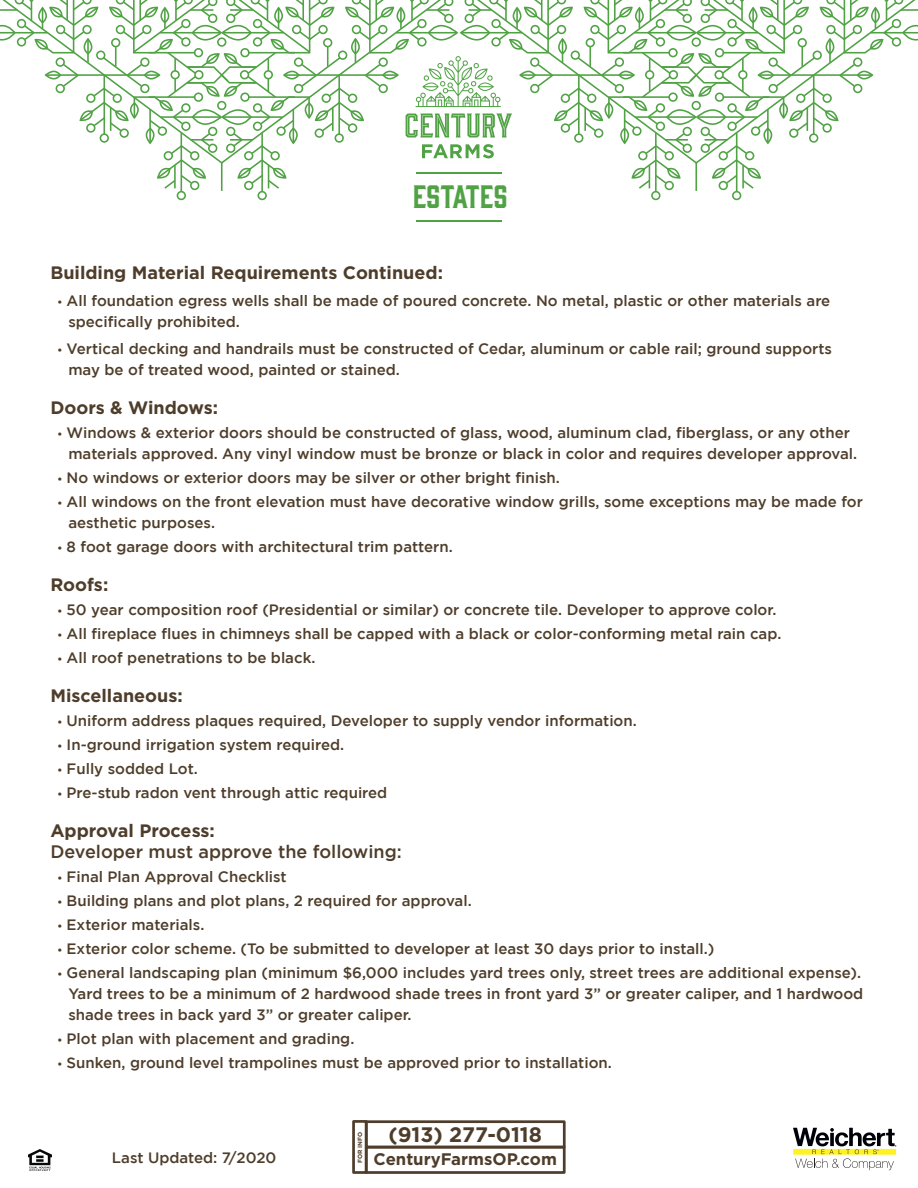
<style>
.page{position:relative;width:918px;height:1188px;background:#fff}
.page>*{position:absolute;margin:0;border:0;box-sizing:border-box;transform-origin:0 0}
.t1{font:29.85px "Gin";color:#50a245}
.t2{font:700 21px "Gotham";color:#4e3d2a}
.t3{font:700 18px "Gotham";color:#4e3d2a}
.t4{font:500 18px "Gotham";color:#4e3d2a}
.t5{font:700 16.65px "Gotham";color:#4e3d2a}
.t6{font:500 15px/21px "Gotham";color:#4e3d2a}
.t7{font:700 6px "Gotham";color:#4e3d2a}
.t8{font:100 1.95px "Helvetica Neue";color:#231f20}
.s1{font-family:"Myriad Pro";font-weight:400}
</style>
<div class="page">
<hr style="left:416px;top:221px;width:85px;height:1px;background:#50a245">
<div style="left:365px;top:1146px;width:201px;height:28px;border:3px solid #4e3d2a"></div>
<div style="left:365px;top:1120px;width:201px;height:28px;border:3px solid #4e3d2a"></div>
<div style="left:352px;top:1120px;width:16px;height:54px;border:3px solid #4e3d2a"></div>
<svg style="left:793px;top:1128px;width:103px;height:42px"></svg>
<img style="left:29px;top:1149px;width:22px;height:22px">
<div style="left:651px;top:191px;width:9px;height:9px;border:2px solid #50a245;border-radius:50%"></div>
<hr style="left:655px;top:133px;width:2px;height:59px;background:#50a245">
<div style="left:732px;top:191px;width:9px;height:9px;border:2px solid #50a245;border-radius:50%"></div>
<hr style="left:736px;top:133px;width:1px;height:59px;background:#50a245">
<div style="left:257px;top:191px;width:10px;height:9px;border:2px solid #50a245;border-radius:50%"></div>
<hr style="left:261px;top:133px;width:2px;height:59px;background:#50a245">
<div style="left:177px;top:191px;width:9px;height:9px;border:2px solid #50a245;border-radius:50%"></div>
<hr style="left:181px;top:133px;width:1px;height:59px;background:#50a245">
<svg style="left:0;top:0;width:918px;height:190px"></svg>
<hr style="left:695px;top:163px;width:2px;height:28px;background:#50a245">
<hr style="left:221px;top:163px;width:2px;height:28px;background:#50a245">
<h1 class="t1" style="left:413px;top:176px;width:97px">ESTATES</h1>
<p class="t3" style="left:50px;top:261px;width:394px">Building Material Requirements Continued:</p>
<p class="t6" style="left:68px;top:290px;width:763px;text-indent:-10px"><span class="s1">•</span> All foundation egress wells shall be made of poured concrete. No metal, plastic or other materials are specifically prohibited.</p>
<p class="t6" style="left:68px;top:338px;width:765px;text-indent:-10px"><span class="s1">•</span> Vertical decking and handrails must be constructed of Cedar, aluminum or cable rail; ground supports may be of treated wood, painted or stained.</p>
<p class="t3" style="left:50px;top:396px;width:169px">Doors &amp; Windows:</p>
<p class="t6" style="left:68px;top:422px;width:790px;text-indent:-10px"><span class="s1">•</span> Windows &amp; exterior doors should be constructed of glass, wood, aluminum clad, fiberglass, or any other materials approved. Any vinyl window must be bronze or black in color and requires developer approval.</p>
<p class="t6" style="left:58px;top:467px;width:504px"><span class="s1">•</span> No windows or exterior doors may be silver or other bright finish.</p>
<p class="t6" style="left:68px;top:491px;width:796px;text-indent:-10px"><span class="s1">•</span> All windows on the front elevation must have decorative window grills, some exceptions may be made for aesthetic purposes.</p>
<p class="t6" style="left:58px;top:536px;width:396px"><span class="s1">•</span> 8 foot garage doors with architectural trim pattern.</p>
<p class="t3" style="left:50px;top:573px;width:59px">Roofs:</p>
<p class="t6" style="left:58px;top:599px;width:720px"><span class="s1">•</span> 50 year composition roof (Presidential or similar) or concrete tile. Developer to approve color.</p>
<p class="t6" style="left:58px;top:623px;width:725px"><span class="s1">•</span> All fireplace flues in chimneys shall be capped with a black or color-conforming metal rain cap.</p>
<p class="t6" style="left:58px;top:647px;width:259px"><span class="s1">•</span> All roof penetrations to be black.</p>
<p class="t3" style="left:50px;top:684px;width:134px">Miscellaneous:</p>
<p class="t6" style="left:58px;top:710px;width:580px"><span class="s1">•</span> Uniform address plaques required, Developer to supply vendor information.</p>
<p class="t6" style="left:58px;top:734px;width:288px"><span class="s1">•</span> In-ground irrigation system required.</p>
<p class="t6" style="left:58px;top:758px;width:142px"><span class="s1">•</span> Fully sodded Lot.</p>
<p class="t6" style="left:58px;top:782px;width:331px"><span class="s1">•</span> Pre-stub radon vent through attic required</p>
<p class="t3" style="left:50px;top:819px;width:166px">Approval Process:</p>
<p class="t4" style="left:50px;top:842px;width:353px">Developer must approve the following:</p>
<p class="t6" style="left:58px;top:866px;width:230px"><span class="s1">•</span> Final Plan Approval Checklist</p>
<p class="t6" style="left:58px;top:890px;width:415px"><span class="s1">•</span> Building plans and plot plans, 2 required for approval.</p>
<p class="t6" style="left:58px;top:914px;width:148px"><span class="s1">•</span> Exterior materials.</p>
<p class="t6" style="left:58px;top:938px;width:658px"><span class="s1">•</span> Exterior color scheme. (To be submitted to developer at least 30 days prior to install.)</p>
<p class="t6" style="left:68px;top:962px;width:796px;text-indent:-10px"><span class="s1">•</span> General landscaping plan (minimum $6,000 includes yard trees only, street trees are additional expense).<br>Yard trees to be a minimum of 2 hardwood shade trees in front yard 3” or greater caliper, and 1 hardwood shade trees in back yard 3” or greater caliper.</p>
<p class="t6" style="left:58px;top:1028px;width:298px"><span class="s1">•</span> Plot plan with placement and grading.</p>
<p class="t6" style="left:58px;top:1052px;width:556px"><span class="s1">•</span> Sunken, ground level trampolines must be approved prior to installation.</p>
<p class="t6" style="left:112px;top:1147px;width:166px">Last Updated: 7/2020</p>
<p class="t7" style="left:356px;top:1163px;width:33px;rotate:-90deg">FOR INFO</p>
<h2 class="t2" style="left:388px;top:1120px;width:155px">(913) 277-0118</h2>
<p class="t5" style="left:374px;top:1148px;width:185px">CenturyFarmsOP.com</p>
<p class="t8" style="left:877px;top:1149px;width:3px">®</p>
</div>
